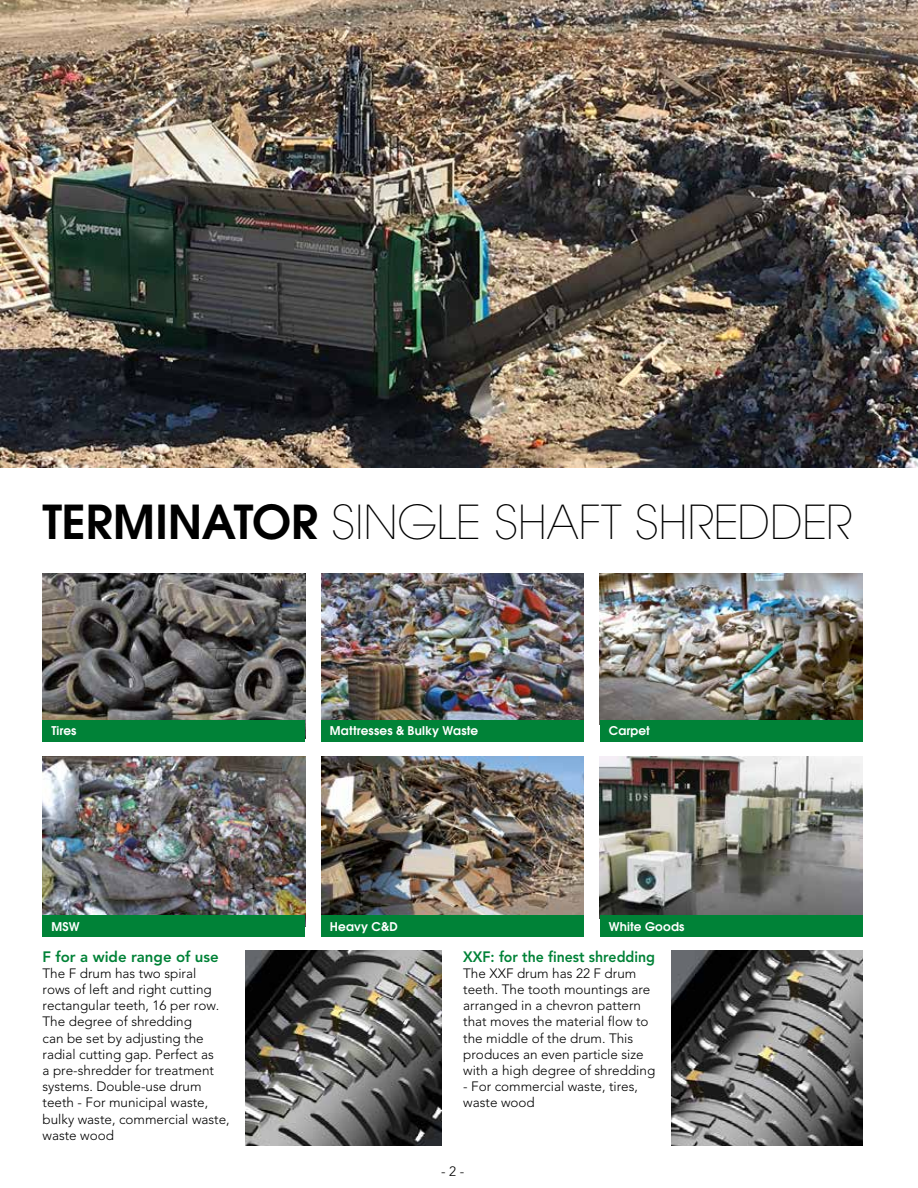
<style>
.page{position:relative;width:918px;height:1188px;background:#fff}
.page>*{position:absolute;margin:0;border:0;box-sizing:border-box;transform-origin:0 0}
.t1{font:200 46.5px "Avant Garde";letter-spacing:-.005em;color:#000}
.t2{font:800 15px "Avenir";color:#008237;scale:.94 1}
.t3{font:800 15px "Avenir";color:#008237}
.t4{font:300 13.5px/16.2px "Avenir";color:#000}
.t5{font:600 12px "Avant Garde CE";letter-spacing:.015em;color:#fff}
.s1{font-family:"Avant Garde CE";font-weight:600}
</style>
<div class="page">
<img style="left:0;top:0;width:918px;height:468px">
<img style="left:43px;top:574px;width:262px;height:146px">
<img style="left:43px;top:756px;width:262px;height:160px">
<img style="left:321px;top:574px;width:263px;height:146px">
<img style="left:321px;top:756px;width:263px;height:160px">
<img style="left:600px;top:574px;width:263px;height:146px">
<img style="left:600px;top:757px;width:263px;height:159px">
<div style="left:43px;top:720px;width:262px;height:21px;background:#008237"></div>
<div style="left:43px;top:916px;width:262px;height:21px;background:#008237"></div>
<div style="left:321px;top:720px;width:263px;height:21px;background:#008237"></div>
<div style="left:321px;top:916px;width:263px;height:21px;background:#008237"></div>
<div style="left:600px;top:720px;width:263px;height:21px;background:#008237"></div>
<div style="left:600px;top:916px;width:263px;height:21px;background:#008237"></div>
<img style="left:671px;top:950px;width:192px;height:195px">
<img style="left:246px;top:950px;width:196px;height:195px">
<h1 class="t1" style="left:43px;top:495px;width:811px"><span class="s1">TERMINATOR</span> SINGLE SHAFT SHREDDER</h1>
<p class="t5" style="left:51px;top:723px;width:27px">Tires</p>
<p class="t5" style="left:330px;top:723px;width:150px">Mattresses &amp; Bulky Waste</p>
<p class="t5" style="left:609px;top:723px;width:43px">Carpet</p>
<p class="t5" style="left:51px;top:918px;width:30px">MSW</p>
<p class="t5" style="left:330px;top:918px;width:70px">Heavy C&amp;D</p>
<p class="t5" style="left:609px;top:918px;width:77px">White Goods</p>
<p class="t3" style="left:43px;top:947px;width:178px">F for a wide range of use</p>
<p class="t4" style="left:43px;top:965px;width:189px">The F drum has two spiral<br>rows of left and right cutting rectangular teeth, 16 per row.<br>The degree of shredding<br>can be set by adjusting the radial cutting gap. Perfect as<br>a pre-shredder for treatment systems. Double-use drum teeth - For municipal waste, bulky waste, commercial waste, waste wood</p>
<p class="t2" style="left:463px;top:947px;width:206px">XXF: for the finest shredding</p>
<p class="t4" style="left:463px;top:965px;width:194px">The XXF drum has 22 F drum teeth. The tooth mountings are arranged in a chevron pattern that moves the material flow to the middle of the drum. This produces an even particle size with a high degree of shredding</p>
<p class="t4" style="left:463px;top:1078px;width:176px">- For commercial waste, tires, waste wood</p>
<p class="t4" style="left:441px;top:1163px;width:25px">- 2 -</p>
</div>
